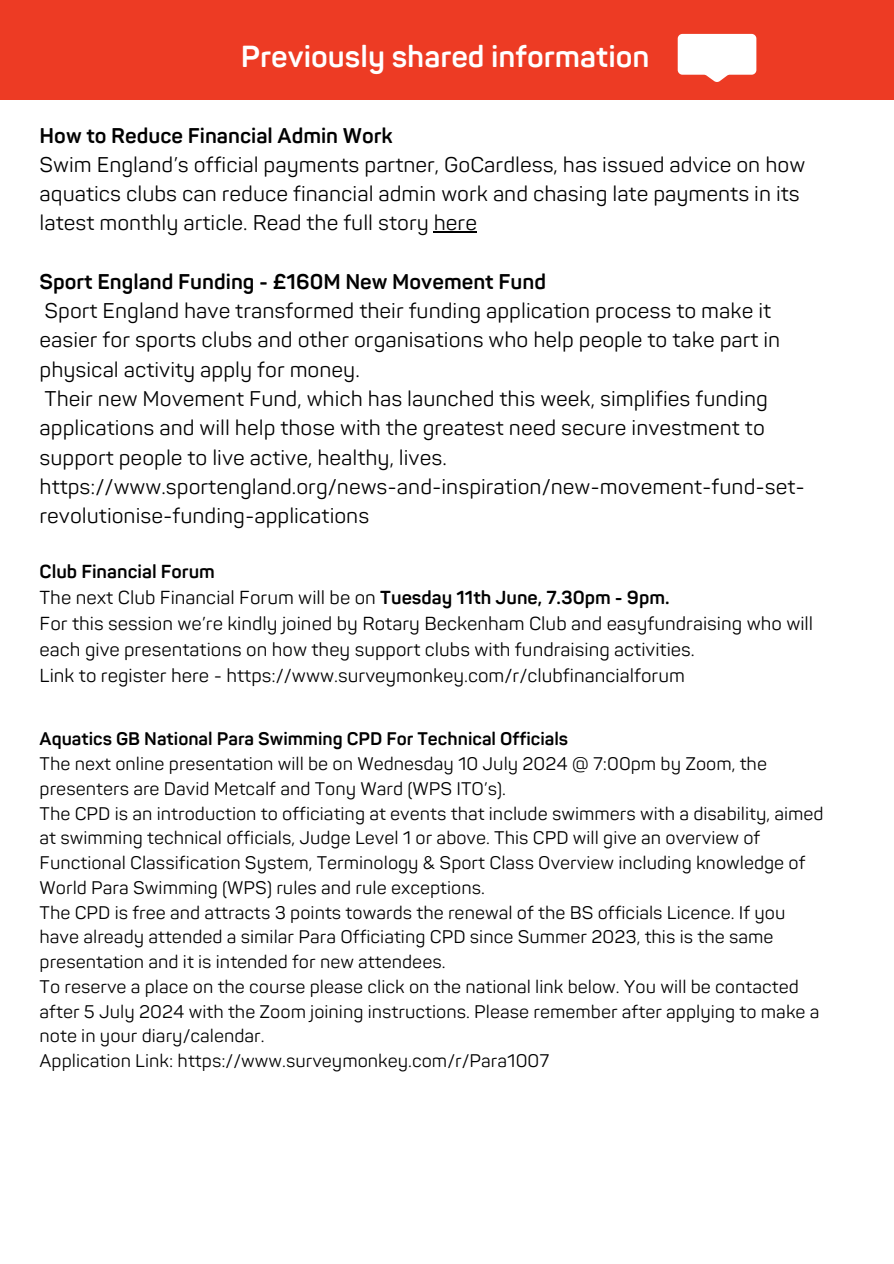
<style>
.page{position:relative;width:894px;height:1264px;background:#fff}
.page>*{position:absolute;margin:0;border:0;box-sizing:border-box;transform-origin:0 0}
.t1{font:700 30px "Panton";color:#fff}
.t2{font:21px/29.2px "Panton";color:#000}
.t3{font:18.6px/25.8px "Panton";color:#000}
.t4{font:700 18.6px "Panton";color:#000}
.t5{font:18px/24.8px "Panton";color:#000}
.t6{font:700 18px "Panton";color:#000}
.s1{font-weight:700}
</style>
<div class="page">
<div style="left:0;top:0;width:893px;height:100px;background:#ed3b24"></div>
<svg style="left:677px;top:34px;width:79px;height:48px;background:#fce3e0"></svg>
<hr style="left:433px;top:231px;width:44px;height:2px;background:#000">
<h1 class="t1" style="left:241px;top:39px;width:406px">Previously shared informatiion</h1>
<h1 class="t1" style="left:245px;top:39px;width:62px">New</h1>
<h1 class="t1" style="left:328px;top:39px;width:322px">r important informat on</h1>
<p class="t2" style="left:40px;top:121px;width:767px"><span class="s1">How to Reduce Financial Admin Work<br></span>Swim England’s official payments partner, GoCardless, has issued advice on how aquatics clubs can reduce financial admin work and chasing late payments in its latest monthly article. Read the full story here</p>
<h2 class="t2" style="left:40px;top:268px;width:766px"><span class="s1">Sport England Funding - £160M New Movement Fund<br></span>Sport England have transformed their funding application process to make it easier for sports clubs and other organisations who help people to take part in physical activity apply for money.<br>Their new Movement Fund, which has launched this week, simplifies funding applications and will help those with the greatest need secure investment to support people to live active, healthy, lives. https://www.sportengland.org/news-and-inspiration/new-movement-fund-set&shy;revolutionise-funding-applications</h2>
<h2 class="t4" style="left:40px;top:560px;width:177px">Club Financial Forum</h2>
<p class="t3" style="left:40px;top:585px;width:631px">The next Club Financial Forum will be on <span class="s1">Tuesday 11th June, 7.30pm - 9pm.</span></p>
<p class="t3" style="left:40px;top:611px;width:775px">For this session we’re kindly joined by Rotary Beckenham Club and easyfundraising who will each give presentations on how they support clubs with fundraising activities.</p>
<p class="t3" style="left:40px;top:663px;width:646px">Link to register here - https://www.surveymonkey.com/r/clubfinancialforum</p>
<p class="t6" style="left:40px;top:728px;width:530px">Aquatics GB National Para Swimming CPD For Technical Officials</p>
<p class="t5" style="left:40px;top:752px;width:728px">The next online presentation will be on Wednesday 10 July 2024 @ 7:00pm by Zoom, the presenters are David Metcalf and Tony Ward (WPS ITO’s).</p>
<p class="t5" style="left:40px;top:801px;width:785px">The CPD is an introduction to officiating at events that include swimmers with a disability, aimed at swimming technical officials, Judge Level 1 or above. This CPD will give an overview of Functional Classification System, Terminology &amp; Sport Class Overview including knowledge of World Para Swimming (WPS) rules and rule exceptions.</p>
<p class="t5" style="left:40px;top:900px;width:747px">The CPD is free and attracts 3 points towards the renewal of the BS officials Licence. If you have already attended a similar Para Officiating CPD since Summer 2023, this is the same presentation and it is intended for new attendees.</p>
<p class="t5" style="left:40px;top:974px;width:781px">To reserve a place on the course please click on the national link below. You will be contacted after 5 July 2024 with the Zoom joining instructions. Please remember after applying to make a note in your diary/calendar.</p>
<p class="t5" style="left:40px;top:1049px;width:511px">Application Link: https://www.surveymonkey.com/r/Para1007</p>
</div>
